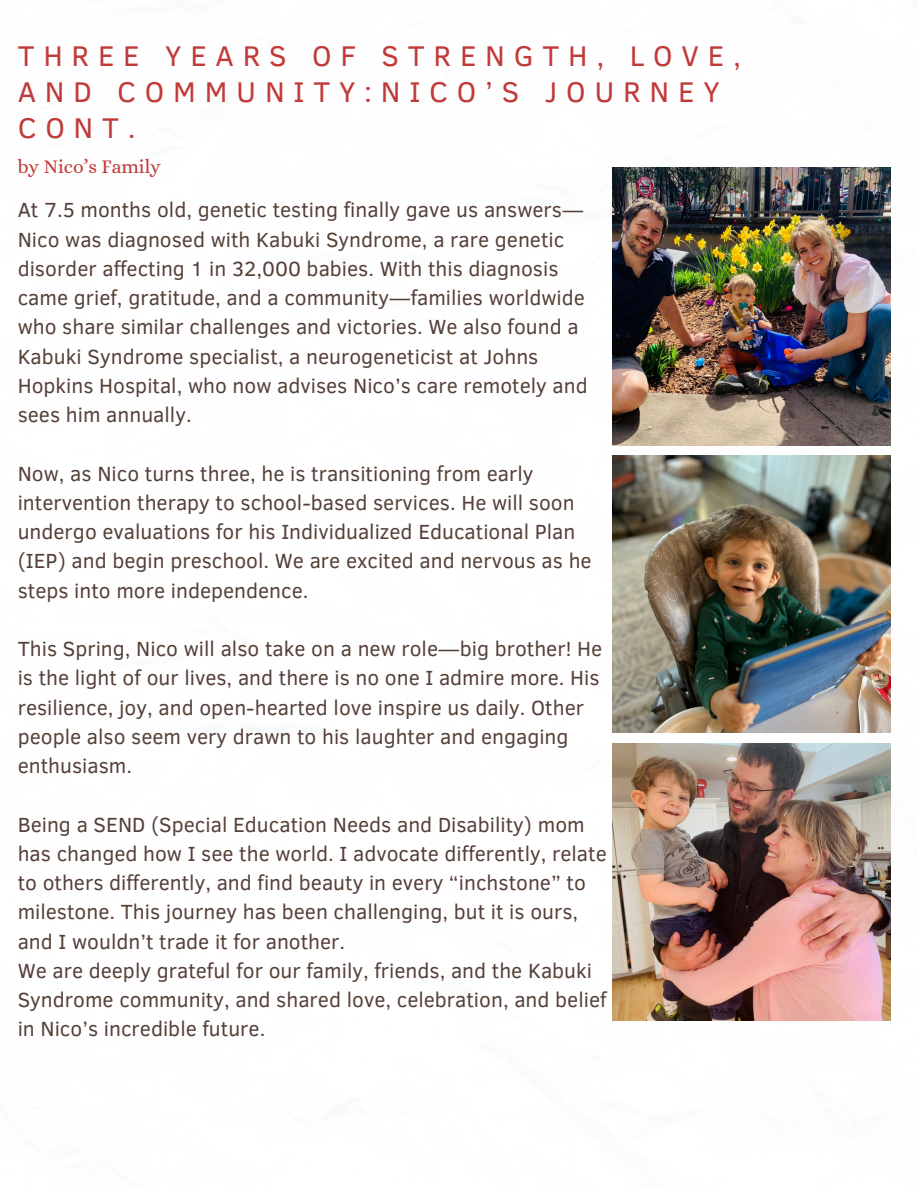
<style>
.page{position:relative;width:918px;height:1188px;background:#fff}
.page>*{position:absolute;margin:0;border:0;box-sizing:border-box;transform-origin:0 0}
.t1{font:29.25px/36px "Clear Sans";letter-spacing:.3em;color:#c13a3a}
.t2{font:21px/29.2px "Clear Sans";color:#554038}
.t3{font:19.5px "Alice";color:#c13a3a}
</style>
<div class="page">
<img style="left:612px;top:167px;width:278px;height:278px">
<img style="left:612px;top:455px;width:278px;height:278px">
<img style="left:612px;top:743px;width:278px;height:278px">
<p class="t1" style="left:18px;top:37px;width:725px">THREE YEARS OF STRENGTH, LOVE,<br>AND COMMUNITY:NICO’S JOURNEY<br>CONT.</p>
<p class="t3" style="left:18px;top:155px;width:145px">by Nico’s Family</p>
<h1 class="t2" style="left:18px;top:194px;width:572px">At 7.5 months old, genetic testing finally gave us answers— Nico was diagnosed with Kabuki Syndrome, a rare genetic disorder affecting 1 in 32,000 babies. With this diagnosis came grief, gratitude, and a community—families worldwide who share similar challenges and victories. We also found a Kabuki Syndrome specialist, a neurogeneticist at Johns Hopkins Hospital, who now advises Nico’s care remotely and sees him annually.</h1>
<p class="t2" style="left:18px;top:457px;width:576px">Now, as Nico turns three, he is transitioning from early intervention therapy to school-based services. He will soon undergo evaluations for his Individualized Educational Plan (IEP) and begin preschool. We are excited and nervous as he steps into more independence.</p>
<p class="t2" style="left:18px;top:633px;width:586px">This Spring, Nico will also take on a new role—big brother! He is the light of our lives, and there is no one I admire more. His resilience, joy, and open-hearted love inspire us daily. Other people also seem very drawn to his laughter and engaging enthusiasm.</p>
<p class="t2" style="left:18px;top:808px;width:591px">Being a SEND (Special Education Needs and Disability) mom has changed how I see the world. I advocate differently, relate to others differently, and find beauty in every “inchstone” to milestone. This journey has been challenging, but it is ours, and I wouldn’t trade it for another.</p>
<p class="t2" style="left:18px;top:955px;width:590px">We are deeply grateful for our family, friends, and the Kabuki<br>Syndrome community, and shared love, celebration, and belief in Nico’s incredible future.</p>
</div>
